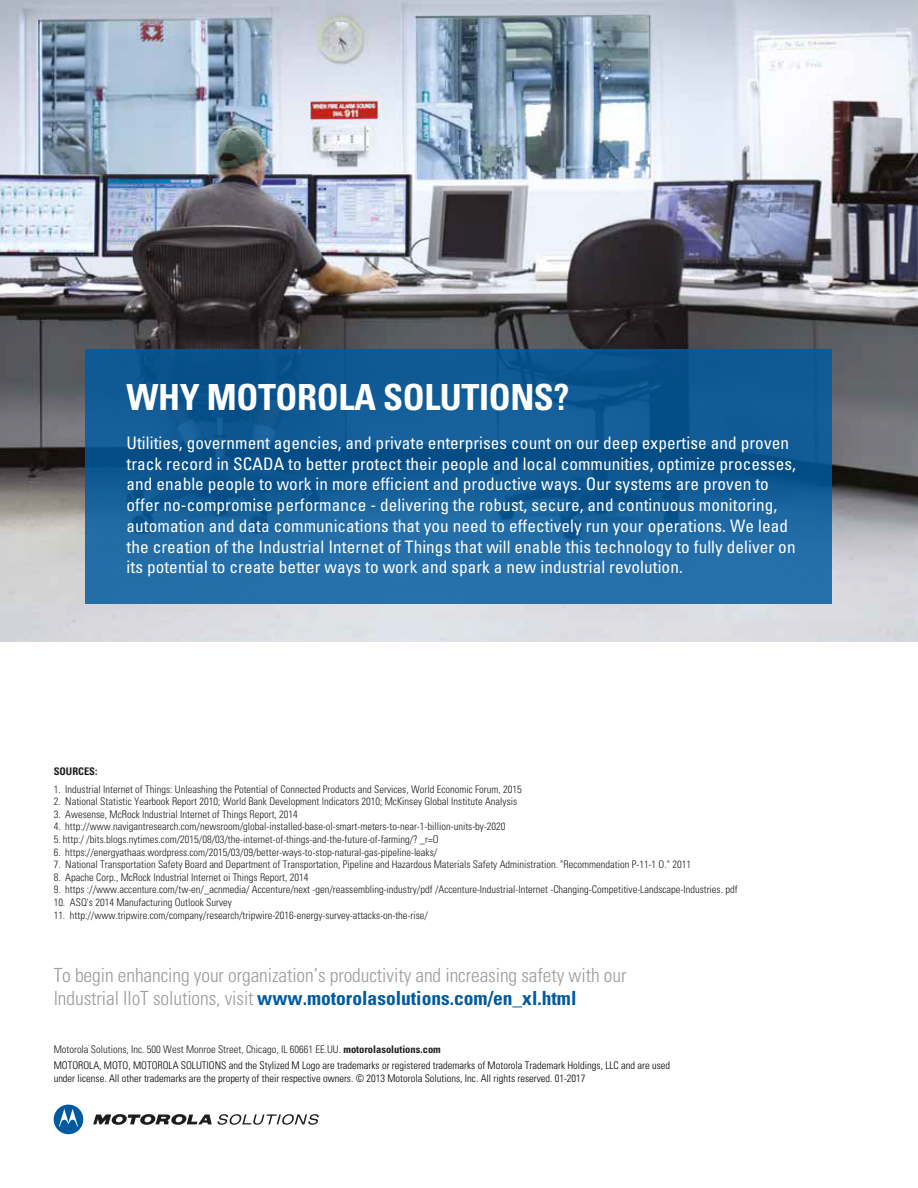
<style>
.page{position:relative;width:918px;height:1188px;background:#fff}
.page>*{position:absolute;margin:0;border:0;box-sizing:border-box;transform-origin:0 0}
.t1{font:700 condensed 36px "Univers";letter-spacing:-.01em;color:#fff}
.t2{font:300 condensed 19.5px/23.4px "Univers";letter-spacing:-.005em;color:#9c9b9b}
.t3{font:condensed 17.25px/20.7px "Univers";letter-spacing:.005em;color:#fff}
.t4{font:300 condensed 10.5px "Univers";color:#1d1d1b}
.t5{font:300 condensed 10.5px/12.6px "Univers LT Std";color:#000}
.t6{font:700 condensed 10.5px "Univers";color:#1d1d1b}
.s1{font-weight:700;color:#005aa0}
.s2{font-weight:700}
</style>
<div class="page">
<img style="left:0;top:0;width:918px;height:641px">
<svg style="left:93px;top:1114px;width:119px;height:11px"></svg>
<svg style="left:54px;top:1105px;width:29px;height:29px"></svg>
<svg style="left:218px;top:1114px;width:101px;height:11px"></svg>
<svg style="left:86px;top:350px;width:746px;height:254px;background:#155f99"></svg>
<h1 class="t1" style="left:127px;top:375px;width:445px">WHY MOTOROLA SOLUTIONS?</h1>
<p class="t3" style="left:126px;top:432px;width:671px">Utilities, government agencies, and private enterprises count on our deep expertise and proven track record in SCADA to better protect their people and local communities, optimize processes, and enable people to work in more efficient and productive ways. Our systems are proven to offer no-compromise performance - delivering the robust, secure, and continuous monitoring, automation and data communications that you need to effectively run your operations. We lead the creation of the Industrial Internet of Things that will enable this technology to fully deliver on its potential to create better ways to work and spark a new industrial revolution.</p>
<p class="t6" style="left:54px;top:765px;width:45px">SOURCES:</p>
<p class="t4" style="left:54px;top:783px;width:470px">1. Industrial Internet of Things: Unleashing the Potential of Connected Products and Services, World Economic Forum, 2015</p>
<p class="t4" style="left:54px;top:795px;width:465px">2. National Statistic Yearbook Report 2010; World Bank Development lndicators 2010; McKinsey Global lnstitute Analysis</p>
<p class="t4" style="left:54px;top:808px;width:246px">3. Awesense, McRock Industrial Internet of Things Report, 2014</p>
<p class="t4" style="left:54px;top:820px;width:453px">4. http://www.navigantresearch.com/newsroom/global-installed-base-ol-smart-meters-to-near-1-billion-units-by-2020</p>
<p class="t4" style="left:54px;top:833px;width:386px">5. http:/ /bits.blogs.nytimes.com/2015/08/03/the-internet-of-things-and-the-future-of-farming/? _r=O</p>
<p class="t4" style="left:54px;top:846px;width:385px">6. https://energyathaas.wordpress.com/2015/03/09/better-ways-to-stop-natural-gas-pipeIine-leaks/</p>
<p class="t4" style="left:54px;top:858px;width:639px">7. National Transportation Safety Board and Department of Transportation, Pipeline and Hazardous Materials Safety Administration. "Recommendation P-11-1 O." 2011</p>
<p class="t4" style="left:54px;top:871px;width:256px">8. Apache Corp., McRock Industrial Internet oi Things Report, 2014</p>
<p class="t4" style="left:54px;top:883px;width:685px">9. https ://www.accenture.com/tw-en/_acnmedia/ Accenture/next -gen/reassembling-industry/pdf /Accenture-Industrial-Internet -Changing-Competitive-Landscape-Industries. pdf</p>
<p class="t4" style="left:54px;top:896px;width:180px">10. ASQ's 2014 Manufacturing Outlook Survey</p>
<p class="t4" style="left:54px;top:909px;width:376px">11. http://www.tripwire.com/company/research/tripwire-2016-energy-survey-attacks-on-the-rise/</p>
<h2 class="t2" style="left:54px;top:963px;width:574px">To begin enhancing your organization’s productivity and increasing safety with our<br>Industrial IIoT solutions, visit <span class="s1">www.motorolasolutions.com/en_xl.html</span></h2>
<p class="t4" style="left:54px;top:1043px;width:389px">Motorola Solutions, Inc. 500 West Monroe Street, Chicago, IL 60661 EE.UU. <span class="s2">motorolasolutions.com</span></p>
<p class="t5" style="left:54px;top:1059px;width:618px">MOTOROLA, MOTO, MOTOROLA SOLUTIONS and the Stylized M Logo are trademarks or registered trademarks of Motorola Trademark Holdings, LLC and are used under license. All other trademarks are the property of their respective owners. © 2013 Motorola Solutions, Inc. All rights reserved. 01-2017</p>
</div>
